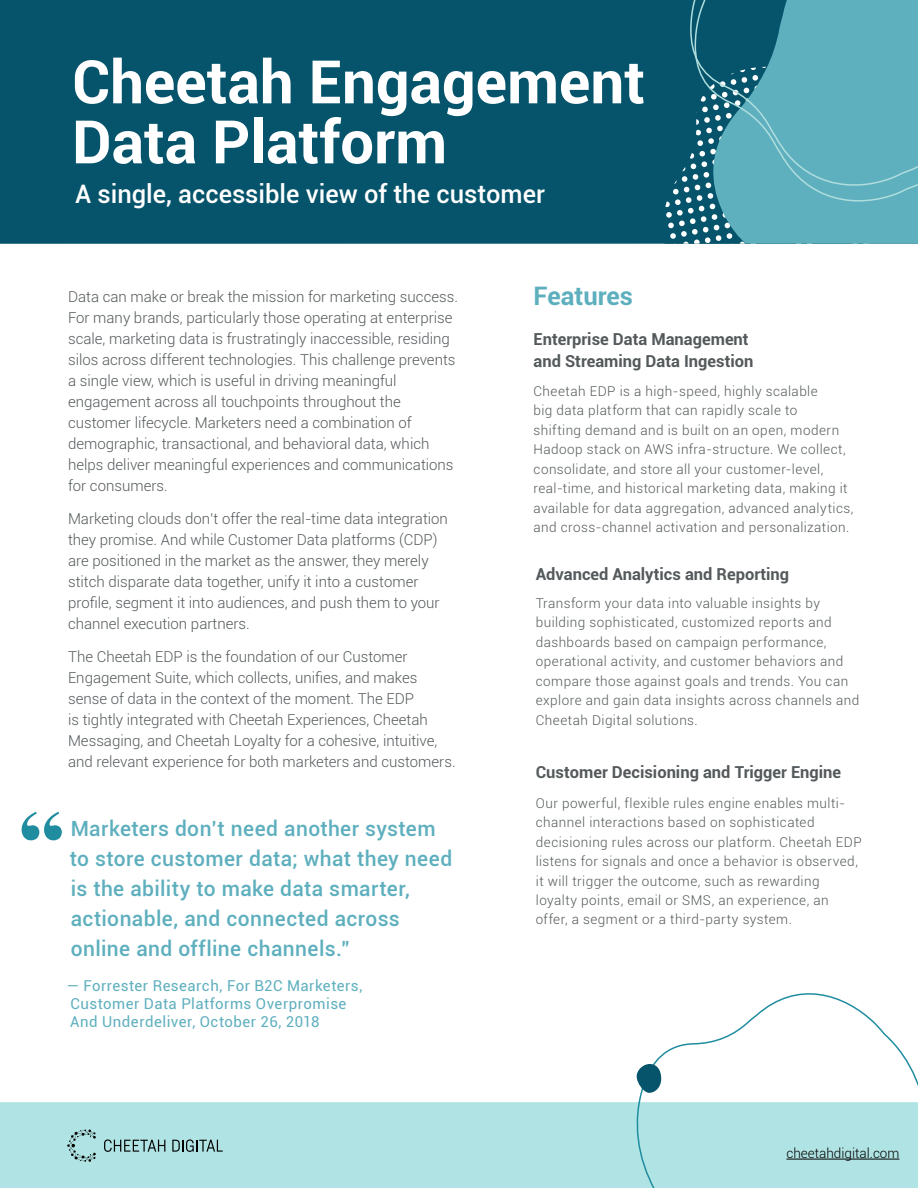
<style>
.page{position:relative;width:918px;height:1188px;background:#fff}
.page>*{position:absolute;margin:0;border:0;box-sizing:border-box;transform-origin:0 0}
.t1{font:700 60px/60px "Roboto";color:#fff}
.t2{font:500 25.5px "Roboto";color:#fff}
.t3{font:700 25.5px "Roboto";color:#5eafbe}
.t4{font:500 21px/30px "Roboto";letter-spacing:.02em;color:#5eafbe}
.t5{font:700 16.5px/22.5px "Roboto";color:#54595b}
.t6{font:300 15px/21px "Roboto";color:#54595b}
.t7{font:15px/18px "Roboto";letter-spacing:.03em;color:#5eafbe}
.t8{font:300 13.5px/19.5px "Roboto";letter-spacing:.035em;color:#545959}
.t9{font:300 13.5px "Roboto";color:#000}
</style>
<div class="page">
<div style="left:0;top:0;width:918px;height:244px;background:#05546b"></div>
<svg style="left:650px;top:167px;width:59px;height:77px"></svg>
<svg style="left:709px;top:209px;width:209px;height:35px;background:#58a8b8"></svg>
<div style="left:0;top:1102px;width:918px;height:86px;background:#b0e3e3"></div>
<svg style="left:632px;top:993px;width:286px;height:195px"></svg>
<svg style="left:637px;top:1064px;width:25px;height:29px"></svg>
<hr style="left:786px;top:1159px;width:113px;height:1px;background:#000">
<svg style="left:67px;top:1130px;width:29px;height:32px"></svg>
<svg style="left:104px;top:1139px;width:61px;height:13px"></svg>
<svg style="left:172px;top:1139px;width:51px;height:13px"></svg>
<svg style="left:695px;top:193px;width:223px;height:16px;background:#5dabba"></svg>
<svg style="left:689px;top:0;width:229px;height:193px"></svg>
<svg style="left:22px;top:812px;width:40px;height:28px"></svg>
<h1 class="t1" style="left:72px;top:50px;width:575px">Cheetah Engagement<br>Data Platform</h1>
<h2 class="t2" style="left:75px;top:176px;width:471px">A single, accessible view of the customer</h2>
<p class="t6" style="left:68px;top:285px;width:391px">Data can make or break the mission for marketing success.<br>For many brands, particularly those operating at enterprise scale, marketing data is frustratingly inaccessible, residing silos across different technologies. This challenge prevents a single view, which is useful in driving meaningful engagement across all touchpoints throughout the customer lifecycle. Marketers need a combination of demographic, transactional, and behavioral data, which helps deliver meaningful experiences and communications for consumers.</p>
<p class="t6" style="left:68px;top:507px;width:381px">Marketing clouds don’t offer the real-time data integration they promise. And while Customer Data platforms (CDP) are positioned in the market as the answer, they merely stitch disparate data together, unify it into a customer profile, segment it into audiences, and push them to your channel execution partners.</p>
<p class="t6" style="left:68px;top:645px;width:389px">The Cheetah EDP is the foundation of our Customer Engagement Suite, which collects, unifies, and makes sense of data in the context of the moment. The EDP<br>is tightly integrated with Cheetah Experiences, Cheetah Messaging, and Cheetah Loyalty for a cohesive, intuitive, and relevant experience for both marketers and customers.</p>
<h3 class="t4" style="left:70px;top:813px;width:384px">Marketers don’t need another system to store customer data; what they need is the ability to make data smarter, actionable, and connected across online and offline channels.”</h3>
<p class="t7" style="left:67px;top:976px;width:297px">— Forrester Research, For B2C Marketers,<br>Customer Data Platforms Overpromise<br>And Underdeliver, October 26, 2018</p>
<h2 class="t3" style="left:534px;top:278px;width:101px">Features</h2>
<p class="t5" style="left:534px;top:327px;width:221px">Enterprise Data Management and Streaming Data Ingestion</p>
<p class="t8" style="left:534px;top:381px;width:321px">Cheetah EDP is a high-speed, highly scalable<br>big data platform that can rapidly scale to<br>shifting demand and is built on an open, modern Hadoop stack on AWS infra-structure. We collect, consolidate, and store all your customer-level, real-time, and historical marketing data, making it available for data aggregation, advanced analytics, and cross-channel activation and personalization.</p>
<p class="t5" style="left:536px;top:562px;width:255px">Advanced Analytics and Reporting</p>
<p class="t8" style="left:536px;top:593px;width:325px">Transform your data into valuable insights by building sophisticated, customized reports and dashboards based on campaign performance, operational activity, and customer behaviors and compare those against goals and trends. You can explore and gain data insights across channels and Cheetah Digital solutions.</p>
<p class="t5" style="left:536px;top:761px;width:307px">Customer Decisioning and Trigger Engine</p>
<p class="t8" style="left:536px;top:793px;width:327px">Our powerful, flexible rules engine enables multi&shy;channel interactions based on sophisticated decisioning rules across our platform. Cheetah EDP listens for signals and once a behavior is observed, it will trigger the outcome, such as rewarding loyalty points, email or SMS, an experience, an offer, a segment or a third-party system.</p>
<p class="t9" style="left:786px;top:1144px;width:115px">cheetahdigital.com</p>
</div>
